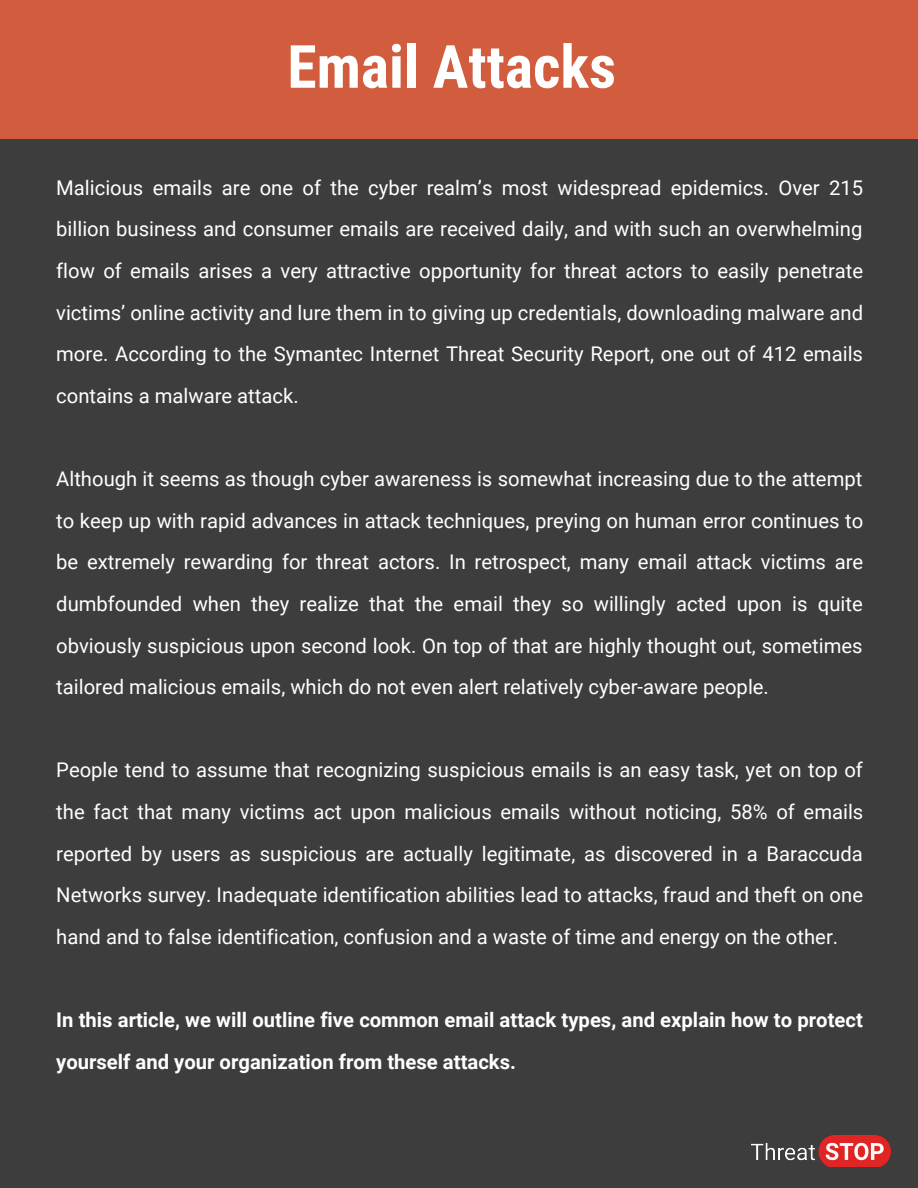
<style>
.page{position:relative;width:918px;height:1188px;background:#3d3d3d}
.page>*{position:absolute;margin:0;border:0;box-sizing:border-box;transform-origin:0 0}
.t1{font:700 59.7px "Roboto Condensed";color:#fff}
.t2{font:20.25px/41.7px "Roboto";color:#fff;text-align:justify}
.t3{font:700 20.25px/41.7px "Roboto";color:#fff}
</style>
<div class="page">
<div style="left:0;top:0;width:918px;height:138px;background:#d15d3e"></div>
<img style="left:752px;top:1135px;width:139px;height:32px">
<h1 class="t1" style="left:287px;top:25px;width:330px">Email Attacks</h1>
<p class="t2" style="left:56px;top:166px;width:809px">Malicious emails are one of the cyber realm’s most widespread epidemics. Over 215 billion business and consumer emails are received daily, and with such an overwhelming flow of emails arises a very attractive opportunity for threat actors to easily penetrate victims’ online activity and lure them in to giving up credentials, downloading malware and more. According to the Symantec Internet Threat Security Report, one out of 412 emails contains a malware attack.</p>
<p class="t2" style="left:56px;top:457px;width:809px">Although it seems as though cyber awareness is somewhat increasing due to the attempt to keep up with rapid advances in attack techniques, preying on human error continues to be extremely rewarding for threat actors. In retrospect, many email attack victims are dumbfounded when they realize that the email they so willingly acted upon is quite obviously suspicious upon second look. On top of that are highly thought out, sometimes tailored malicious emails, which do not even alert relatively cyber-aware people.</p>
<p class="t2" style="left:56px;top:749px;width:809px">People tend to assume that recognizing suspicious emails is an easy task, yet on top of the fact that many victims act upon malicious emails without noticing, 58% of emails reported by users as suspicious are actually legitimate, as discovered in a Baraccuda Networks survey. Inadequate identification abilities lead to attacks, fraud and theft on one hand and to false identification, confusion and a waste of time and energy on the other.</p>
<p class="t3" style="left:56px;top:998px;width:808px">In this article, we will outline five common email attack types, and explain how to protect yourself and your organization from these attacks.</p>
</div>
